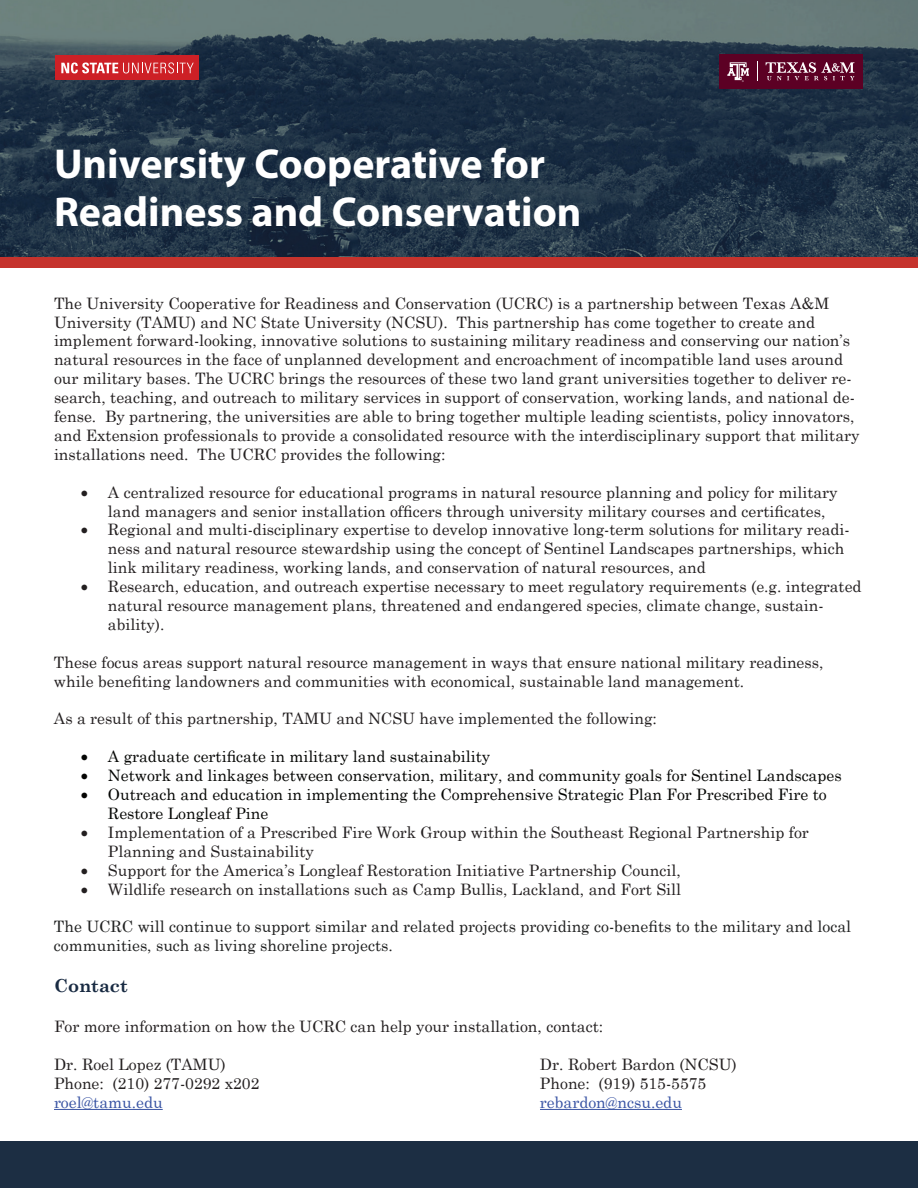
<style>
.page{position:relative;width:918px;height:1188px;background:#fff}
.page>*{position:absolute;margin:0;border:0;box-sizing:border-box;transform-origin:0 0}
.t1{font:700 42px/48px "Myriad Pro";color:#fff}
.t2{font:700 18px "Century Schoolbook";color:#182a42}
.t3{font:15.75px/18.9px "Century Schoolbook";color:#231f20}
.t4{font:15.75px/18.9px "Century Schoolbook";color:#040503}
.t5{font:15.75px/18.9px "Century Schoolbook";color:#1f2020}
.t6{font:15.75px "Century Schoolbook";color:#3853a3}
</style>
<div class="page">
<img style="left:0;top:0;width:918px;height:258px">
<div style="left:55px;top:56px;width:143px;height:24px;background:#cd2026"></div>
<svg style="left:61px;top:62px;width:133px;height:11px"></svg>
<div style="left:719px;top:54px;width:144px;height:35px;background:#5c0024"></div>
<svg style="left:757px;top:62px;width:1px;height:19px"></svg>
<svg style="left:766px;top:62px;width:88px;height:18px"></svg>
<svg style="left:727px;top:62px;width:22px;height:20px"></svg>
<div style="left:0;top:258px;width:918px;height:10px;background:#c5332d"></div>
<hr style="left:54px;top:1109px;width:109px;height:1px;background:#3853a3">
<hr style="left:540px;top:1109px;width:142px;height:1px;background:#3853a3">
<div style="left:0;top:1141px;width:918px;height:47px;background:#1c2e43"></div>
<h1 class="t1" style="left:54px;top:138px;width:529px">University Cooperative for<br>Readiness and Conservation</h1>
<p class="t3" style="left:54px;top:292px;width:807px">The University Cooperative for Readiness and Conservation (UCRC) is a partnership between Texas A&amp;M University (TAMU) and NC State University (NCSU). This partnership has come together to create and implement forward-looking, innovative solutions to sustaining military readiness and conserving our nation’s natural resources in the face of unplanned development and encroachment of incompatible land uses around our military bases. The UCRC brings the resources of these two land grant universities together to deliver re&shy;search, teaching, and outreach to military services in support of conservation, working lands, and national de&shy;fense. By partnering, the universities are able to bring together multiple leading scientists, policy innovators, and Extension professionals to provide a consolidated resource with the interdisciplinary support that military installations need. The UCRC provides the following:</p>
<p class="t3" style="left:108px;top:481px;width:731px;text-indent:-27px">• A centralized resource for educational programs in natural resource planning and policy for military land managers and senior installation officers through university military courses and certificates,</p>
<p class="t3" style="left:108px;top:519px;width:743px;text-indent:-27px">• Regional and multi-disciplinary expertise to develop innovative long-term solutions for military readi&shy;ness and natural resource stewardship using the concept of Sentinel Landscapes partnerships, which link military readiness, working lands, and conservation of natural resources, and</p>
<p class="t3" style="left:108px;top:576px;width:755px;text-indent:-27px">• Research, education, and outreach expertise necessary to meet regulatory requirements (e.g. integrated natural resource management plans, threatened and endangered species, climate change, sustain&shy;ability).</p>
<p class="t3" style="left:54px;top:651px;width:771px">These focus areas support natural resource management in ways that ensure national military readiness, while benefiting landowners and communities with economical, sustainable land management.</p>
<p class="t3" style="left:54px;top:708px;width:604px">As a result of this partnership, TAMU and NCSU have implemented the following:</p>
<p class="t4" style="left:81px;top:746px;width:411px">• A graduate certificate in military land sustainability</p>
<p class="t4" style="left:81px;top:765px;width:762px">• Network and linkages between conservation, military, and community goals for Sentinel Landscapes</p>
<p class="t4" style="left:108px;top:784px;width:720px;text-indent:-27px">• Outreach and education in implementing the Comprehensive Strategic Plan For Prescribed Fire to<br>Restore Longleaf Pine</p>
<p class="t3" style="left:108px;top:821px;width:702px;text-indent:-27px">• Implementation of a Prescribed Fire Work Group within the Southeast Regional Partnership for<br>Planning and Sustainability</p>
<p class="t3" style="left:81px;top:859px;width:601px">• Support for the America’s Longleaf Restoration Initiative Partnership Council,</p>
<p class="t3" style="left:81px;top:878px;width:602px">• Wildlife research on installations such as Camp Bullis, Lackland, and Fort Sill</p>
<p class="t5" style="left:54px;top:916px;width:799px">The UCRC will continue to support similar and related projects providing co-benefits to the military and local communities, such as living shoreline projects.</p>
<p class="t2" style="left:54px;top:971px;width:75px">Contact</p>
<p class="t3" style="left:54px;top:1016px;width:551px">For more information on how the UCRC can help your installation, contact:</p>
<p class="t3" style="left:54px;top:1054px;width:173px">Dr. Roel Lopez (TAMU)</p>
<p class="t3" style="left:540px;top:1054px;width:198px">Dr. Robert Bardon (NCSU)</p>
<p class="t3" style="left:54px;top:1072px;width:207px">Phone: (210) 277-0292 x202</p>
<p class="t3" style="left:540px;top:1072px;width:168px">Phone: (919) 515-5575</p>
<p class="t6" style="left:54px;top:1089px;width:110px">roel@tamu.edu</p>
<p class="t6" style="left:540px;top:1089px;width:143px">rebardon@ncsu.edu</p>
</div>
